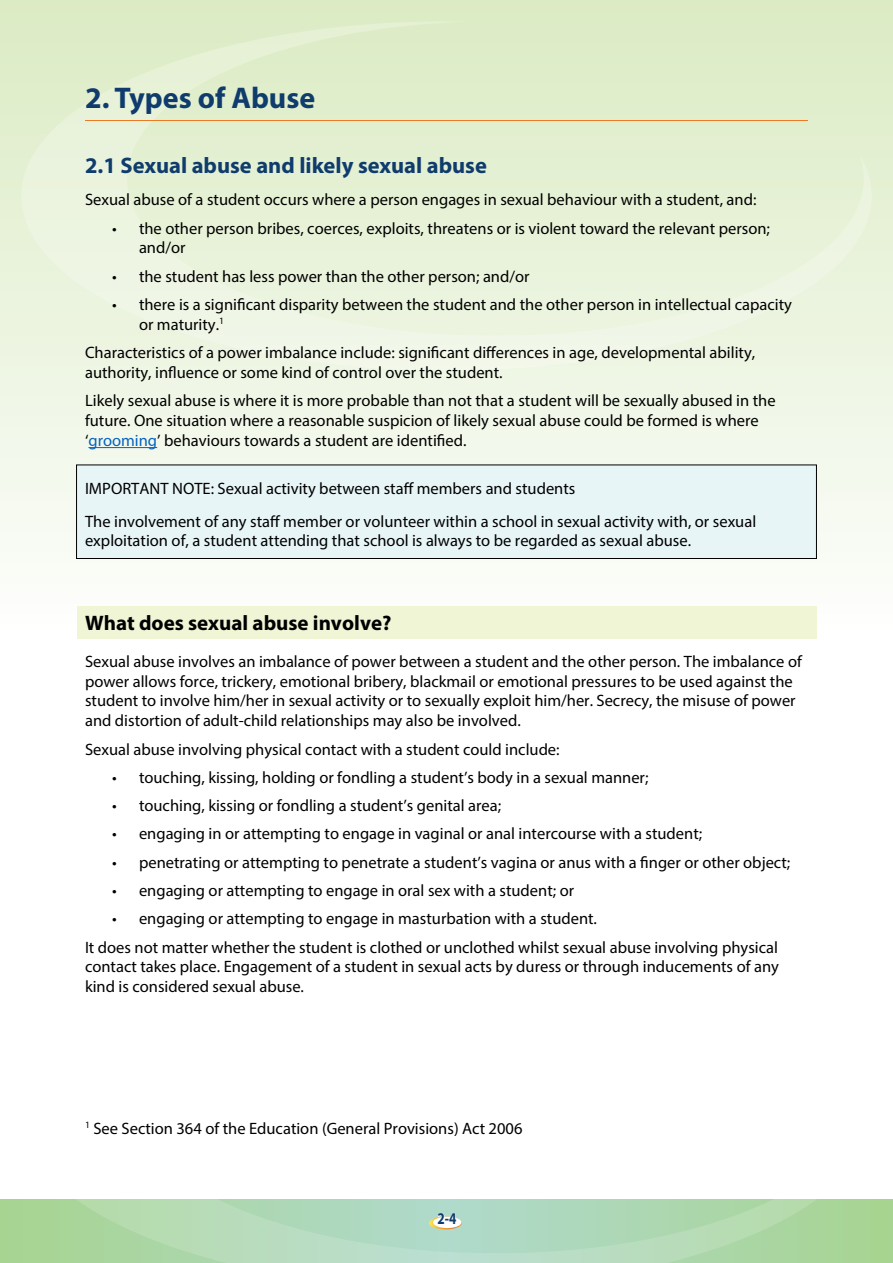
<style>
.page{position:relative;width:893px;height:1263px;background:#fff}
.page>*{position:absolute;margin:0;border:0;box-sizing:border-box;transform-origin:0 0}
.t1{font:700 30px "Myriad Pro";color:#0f3c6c}
.t2{font:700 22.5px "Myriad Pro";color:#0f3c6c}
.t3{font:700 21px "Myriad Pro";color:#000}
.t4{font:16.5px/19.8px "Myriad Pro";color:#000}
.t5{font:700 16.5px "Myriad Pro";color:#0f3c6c;scale:.8 1}
.s1{color:#0563c1}
</style>
<div class="page">
<div style="left:0;top:0;width:893px;height:631px;background:linear-gradient(to bottom,#dbebc3,#fcfdfb)"></div>
<div style="left:872px;top:0;width:21px;height:631px;background:linear-gradient(to bottom,#dbebc3,#fdfefc)"></div>
<div style="left:0;top:1199px;width:893px;height:64px;background:#a8d495"></div>
<svg style="left:21px;top:21px;width:851px;height:350px;background:#e6f1d6"></svg>
<svg style="left:76px;top:1199px;width:741px;height:64px;background:#b1d9b7"></svg>
<hr style="left:85px;top:120px;width:723px;height:1px;background:#eb7b23">
<hr style="left:88px;top:447px;width:69px;height:1px;background:#0563c1">
<div style="left:77px;top:466px;width:739px;height:41px;background:#e8f5f7"></div>
<div style="left:77px;top:498px;width:739px;height:61px;background:#e8f5f7"></div>
<div style="left:77px;top:606px;width:739px;height:32px;background:#eff5d5"></div>
<div style="left:76px;top:465px;width:741px;height:94px;border:1px solid #000"></div>
<h1 class="t1" style="left:85px;top:78px;width:232px">2. Types of Abuse</h1>
<h2 class="t2" style="left:85px;top:151px;width:403px">2.1 Sexual abuse and likely sexual abuse</h2>
<p class="t4" style="left:85px;top:190px;width:673px">Sexual abuse of a student occurs where a person engages in sexual behaviour with a student, and:</p>
<p class="t4" style="left:139px;top:218px;width:632px;text-indent:-27px">• the other person bribes, coerces, exploits, threatens or is violent toward the relevant person; and/or</p>
<p class="t4" style="left:112px;top:266px;width:419px">• the student has less power than the other person; and/or</p>
<p class="t4" style="left:139px;top:294px;width:654px;text-indent:-27px">• there is a significant disparity between the student and the other person in intellectual capacity or maturity.<sup>1</sup></p>
<p class="t4" style="left:85px;top:342px;width:672px">Characteristics of a power imbalance include: significant differences in age, developmental ability, authority, influence or some kind of control over the student.</p>
<p class="t4" style="left:85px;top:391px;width:692px">Likely sexual abuse is where it is more probable than not that a student will be sexually abused in the future. One situation where a reasonable suspicion of likely sexual abuse could be formed is where ‘<span class="s1">grooming</span>’ behaviours towards a student are identified.</p>
<p class="t4" style="left:85px;top:472px;width:673px;line-height:32.5px">IMPORTANT NOTE: Sexual activity between staff members and students<br>The involvement of any staff member or volunteer within a school in sexual activity with, or sexual</p>
<p class="t4" style="left:85px;top:531px;width:607px">exploitation of, a student attending that school is always to be regarded as sexual abuse.</p>
<p class="t3" style="left:85px;top:609px;width:308px">What does sexual abuse involve?</p>
<p class="t4" style="left:85px;top:651px;width:718px">Sexual abuse involves an imbalance of power between a student and the other person. The imbalance of power allows force, trickery, emotional bribery, blackmail or emotional pressures to be used against the student to involve him/her in sexual activity or to sexually exploit him/her. Secrecy, the misuse of power and distortion of adult-child relationships may also be involved.</p>
<p class="t4" style="left:85px;top:739px;width:476px">Sexual abuse involving physical contact with a student could include:</p>
<p class="t4" style="left:112px;top:767px;width:538px">• touching, kissing, holding or fondling a student’s body in a sexual manner;</p>
<p class="t4" style="left:112px;top:795px;width:391px">• touching, kissing or fondling a student’s genital area;</p>
<p class="t4" style="left:112px;top:824px;width:592px">• engaging in or attempting to engage in vaginal or anal intercourse with a student;</p>
<p class="t4" style="left:112px;top:852px;width:680px">• penetrating or attempting to penetrate a student’s vagina or anus with a finger or other object;</p>
<p class="t4" style="left:112px;top:880px;width:464px">• engaging or attempting to engage in oral sex with a student; or</p>
<p class="t4" style="left:85px;top:904px;width:694px;line-height:28.3px;text-indent:27px">• engaging or attempting to engage in masturbation with a student.<br>It does not matter whether the student is clothed or unclothed whilst sexual abuse involving physical</p>
<p class="t4" style="left:85px;top:957px;width:695px">contact takes place. Engagement of a student in sexual acts by duress or through inducements of any kind is considered sexual abuse.</p>
<p class="t4" style="left:85px;top:1118px;width:439px"><sup>1</sup> See Section 364 of the Education (General Provisions) Act 2006</p>
<p class="t5" style="left:437px;top:1208px;width:25px">2-4</p>
</div>
